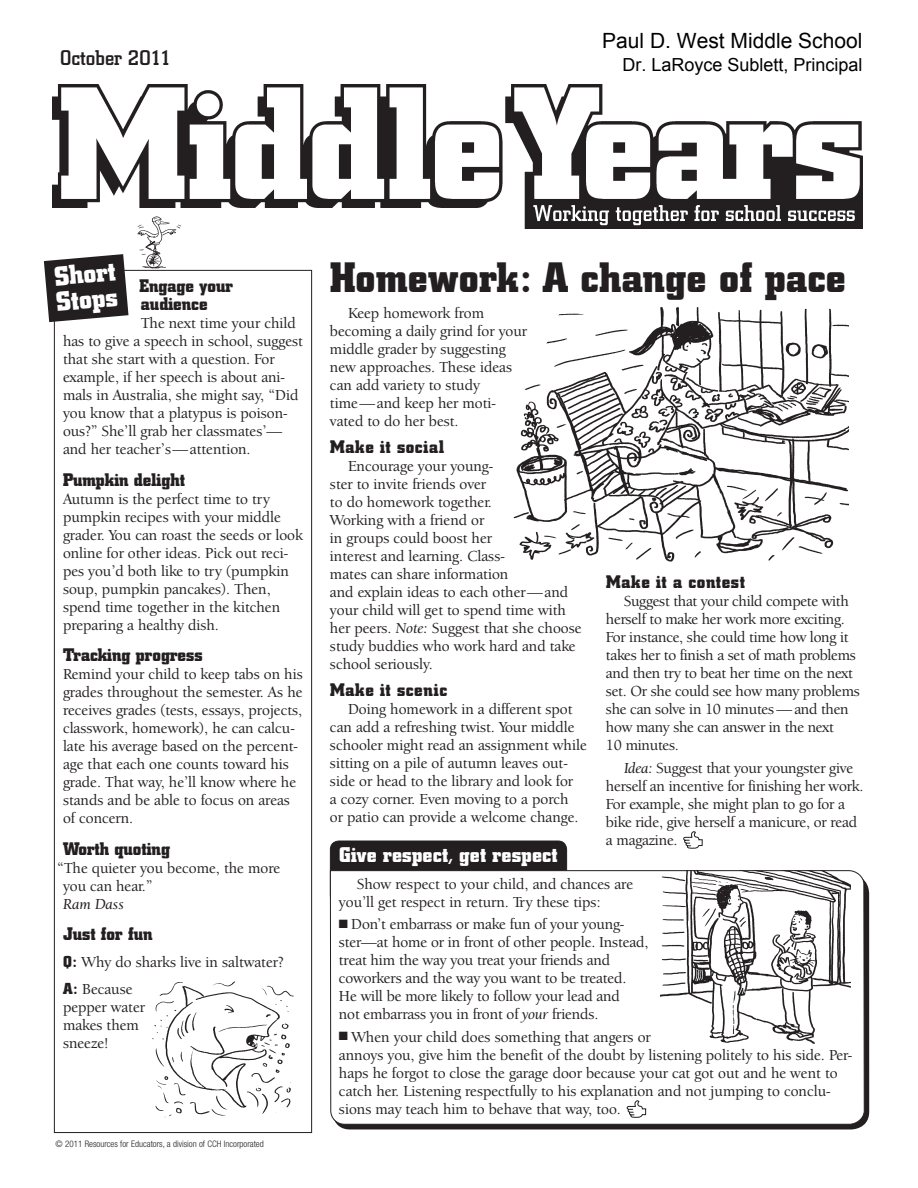
<style>
.page{position:relative;width:918px;height:1188px;background:#fff}
.page>*{position:absolute;margin:0;border:0;box-sizing:border-box;transform-origin:0 0}
.t1{font:700 42px "City";letter-spacing:.01em;color:#231f20}
.t2{font:700 27px/25.5px "City";color:#fff}
.t3{font:700 21px "City";letter-spacing:.01em;color:#fff}
.t4{font:21px "Arial";color:#000}
.t5{font:500 21px "City";color:#231f20}
.t6{font:700 18px/18px "City";color:#231f20}
.t7{font:18px "Arial";color:#000}
.t8{font:700 18px "City";letter-spacing:.03em;color:#231f20}
.t9{font:700 18px "City";letter-spacing:.04em;color:#231f20}
.t10{font:700 18px "City";letter-spacing:.035em;color:#231f20}
.t11{font:500 15.75px/18px "Berkeley Oldstyle IT Cby BT";color:#231f20}
.t12{font:15.75px "Berkeley Oldstyle IT Cby BT Med Ital";color:#231f20}
.t13{font:300 condensed 9px "Helvetica Neue";color:#231f20}
.s1{font-family:"City";font-weight:700}
.s2{font-family:"Berkeley Oldstyle IT Cby BT Med Ital";font-weight:400}
</style>
<div class="page">
<img style="left:53px;top:84px;width:810px;height:144px">
<div style="left:332px;top:875px;width:537px;height:255px;background:#231f20;border-radius:18px"></div>
<div style="left:330px;top:841px;width:237px;height:63px;background:#231f20;border-radius:9px"></div>
<div style="left:330px;top:841px;width:237px;height:64px;border:1px solid #231f20;border-radius:9px"></div>
<div style="left:330px;top:870px;width:535px;height:255px;background:#fff"></div>
<svg style="left:683px;top:831px;width:20px;height:18px"></svg>
<svg style="left:627px;top:1100px;width:19px;height:19px"></svg>
<svg style="left:44px;top:254px;width:85px;height:68px;background:#454142"></svg>
<img style="left:135px;top:212px;width:47px;height:56px">
<img style="left:152px;top:981px;width:142px;height:137px">
<img style="left:513px;top:307px;width:336px;height:255px">
<img style="left:660px;top:870px;width:191px;height:173px">
<h3 class="t5" style="left:60px;top:46px;width:113px">October 2011</h3>
<h3 class="t4" style="left:602px;top:29px;width:262px">Paul D. West Middle School</h3>
<p class="t7" style="left:622px;top:54px;width:242px">Dr. LaRoyce Sublett, Principal</p>
<h2 class="t2" style="left:53px;top:264px;width:63px;rotate:-5deg">Short<br>Stops</h2>
<p class="t6" style="left:140px;top:277px;width:95px">Engage your audience</p>
<p class="t11" style="left:63px;top:314px;width:242px;text-indent:78px">The next time your child has to give a speech in school, suggest that she start with a question. For example, if her speech is about ani&shy;mals in Australia, she might say, “Did you know that a platypus is poison&shy;ous?” She’ll grab her classmates’— and her teacher’s—attention.</p>
<p class="t6" style="left:63px;top:471px;width:124px">Pumpkin delight</p>
<p class="t11" style="left:63px;top:489px;width:241px">Autumn is the perfect time to try pumpkin recipes with your middle grader. You can roast the seeds or look online for other ideas. Pick out reci&shy;pes you’d both like to try (pumpkin soup, pumpkin pancakes). Then, spend time together in the kitchen preparing a healthy dish.</p>
<p class="t6" style="left:63px;top:646px;width:141px">Tracking progress</p>
<p class="t11" style="left:63px;top:665px;width:241px">Remind your child to keep tabs on his grades throughout the semester. As he receives grades (tests, essays, projects, classwork, homework), he can calcu&shy;late his average based on the percent&shy;age that each one counts toward his grade. That way, he’ll know where he stands and be able to focus on areas of concern.</p>
<p class="t6" style="left:63px;top:840px;width:109px">Worth quoting</p>
<p class="t11" style="left:63px;top:858px;width:219px;text-indent:-6px">“The quieter you become, the more you can hear.”</p>
<p class="t12" style="left:63px;top:894px;width:63px">Ram Dass</p>
<p class="t6" style="left:63px;top:925px;width:91px">Just for fun</p>
<p class="t11" style="left:63px;top:948px;width:222px;line-height:27px"><span class="s1">Q:</span> Why do sharks live in saltwater?<br><span class="s1">A:</span> Because</p>
<p class="t11" style="left:63px;top:998px;width:84px">pepper water makes them sneeze!</p>
<p class="t13" style="left:56px;top:1139px;width:210px">© 2011 Resources for Educators, a division of CCH Incorporated</p>
<h1 class="t1" style="left:330px;top:254px;width:517px">Homework: A change of pace</h1>
<p class="t11" style="left:330px;top:304px;width:199px;text-indent:18px">Keep homework from becoming a daily grind for your middle grader by suggesting new approaches. These ideas can add variety to study time—and keep her moti&shy;vated to do her best.</p>
<p class="t9" style="left:330px;top:436px;width:116px">Make it social</p>
<p class="t11" style="left:330px;top:457px;width:253px;text-indent:18px">Encourage your young-<br>ster to invite friends over<br>to do homework together.<br>Working with a friend or<br>in groups could boost her<br>interest and learning. Class-<br>mates can share information<br>and explain ideas to each other—and your child will get to spend time with her peers. <span class="s2">Note:</span> Suggest that she choose study buddies who work hard and take school seriously.</p>
<p class="t10" style="left:330px;top:679px;width:119px">Make it scenic</p>
<p class="t11" style="left:330px;top:700px;width:258px;text-indent:18px">Doing homework in a different spot can add a refreshing twist. Your middle schooler might read an assignment while sitting on a pile of autumn leaves out&shy;side or head to the library and look for<br>a cozy corner. Even moving to a porch<br>or patio can provide a welcome change.</p>
<p class="t8" style="left:606px;top:572px;width:140px">Make it a contest</p>
<p class="t11" style="left:606px;top:592px;width:255px;text-indent:18px">Suggest that your child compete with herself to make her work more exciting.<br>For instance, she could time how long it takes her to finish a set of math problems and then try to beat her time on the next set. Or she could see how many problems she can solve in 10 minutes — and then how many she can answer in the next<br>10 minutes.</p>
<p class="t11" style="left:606px;top:758px;width:259px;text-indent:18px"><span class="s2">Idea:</span> Suggest that your youngster give herself an incentive for finishing her work.<br>For example, she might plan to go for a bike ride, give herself a manicure, or read a magazine.</p>
<p class="t11" style="left:339px;top:874px;width:296px;text-indent:18px">Show respect to your child, and chances are you’ll get respect in return. Try these tips:</p>
<p class="t11" style="left:339px;top:915px;width:311px">■ Don’t embarrass or make fun of your young&shy;ster—at home or in front of other people. Instead, treat him the way you treat your friends and coworkers and the way you want to be treated.<br>He will be more likely to follow your lead and<br>not embarrass you in front of <span class="s2">your</span> friends.</p>
<p class="t11" style="left:339px;top:1027px;width:514px">■ When your child does something that angers or<br>annoys you, give him the benefit of the doubt by listening politely to his side. Per&shy;haps he forgot to close the garage door because your cat got out and he went to catch her. Listening respectfully to his explanation and not jumping to conclu&shy;sions may teach him to behave that way, too.</p>
<h3 class="t3" style="left:339px;top:843px;width:220px">Give respect, get respect</h3>
</div>
